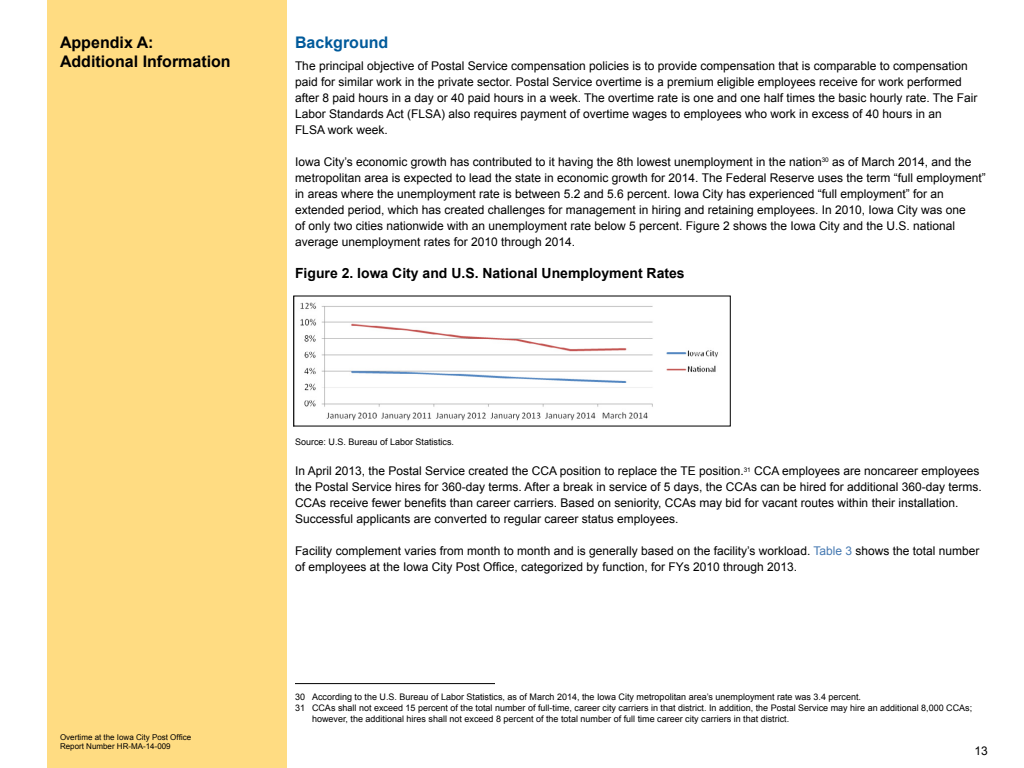
<style>
.page{position:relative;width:1024px;height:768px;background:#fff}
.page>*{position:absolute;margin:0;border:0;box-sizing:border-box;transform-origin:0 0}
.t1{font:700 16px/19.2px "Arial";color:#000}
.t2{font:700 16px "Arial";color:#005a9b}
.t3{font:700 14px "Arial";color:#000}
.t4{font:12px/16px "Arial";color:#000}
.t5{font:9px "Arial";color:#000}
.t6{font:8px/9.6px "Arial";color:#000}
.s1{color:#477ab2}
</style>
<div class="page">
<div style="left:48px;top:0;width:239px;height:768px;background:#ffdc82"></div>
<hr style="left:295px;top:683px;width:200px;height:1px;background:#000">
<img style="left:300px;top:302px;width:418px;height:119px">
<h1 class="t1" style="left:60px;top:33px;width:172px">Appendix A:<br>Additional Information</h1>
<p class="t6" style="left:60px;top:732px;width:133px">Overtime at the Iowa City Post Office<br>Report Number HR-MA-14-009</p>
<h1 class="t2" style="left:295px;top:31px;width:95px">Background</h1>
<p class="t4" style="left:295px;top:58px;width:684px">The principal objective of Postal Service compensation policies is to provide compensation that is comparable to compensation paid for similar work in the private sector. Postal Service overtime is a premium eligible employees receive for work performed after 8 paid hours in a day or 40 paid hours in a week. The overtime rate is one and one half times the basic hourly rate. The Fair Labor Standards Act (FLSA) also requires payment of overtime wages to employees who work in excess of 40 hours in an<br>FLSA work week.</p>
<p class="t4" style="left:295px;top:154px;width:692px">Iowa City’s economic growth has contributed to it having the 8th lowest unemployment in the nation<sup>30</sup> as of March 2014, and the metropolitan area is expected to lead the state in economic growth for 2014. The Federal Reserve uses the term “full employment” in areas where the unemployment rate is between 5.2 and 5.6 percent. Iowa City has experienced “full employment” for an extended period, which has created challenges for management in hiring and retaining employees. In 2010, Iowa City was one<br>of only two cities nationwide with an unemployment rate below 5 percent. Figure 2 shows the Iowa City and the U.S. national average unemployment rates for 2010 through 2014.</p>
<p class="t3" style="left:295px;top:264px;width:391px">Figure 2. Iowa City and U.S. National Unemployment Rates</p>
<p class="t5" style="left:295px;top:436px;width:161px">Source: U.S. Bureau of Labor Statistics.</p>
<p class="t4" style="left:295px;top:463px;width:688px">In April 2013, the Postal Service created the CCA position to replace the TE position.<sup>31</sup> CCA employees are noncareer employees the Postal Service hires for 360-day terms. After a break in service of 5 days, the CCAs can be hired for additional 360-day terms.<br>CCAs receive fewer benefits than career carriers. Based on seniority, CCAs may bid for vacant routes within their installation.<br>Successful applicants are converted to regular career status employees.</p>
<p class="t4" style="left:295px;top:543px;width:686px">Facility complement varies from month to month and is generally based on the facility’s workload. <span class="s1">Table 3</span> shows the total number of employees at the Iowa City Post Office, categorized by function, for FYs 2010 through 2013.</p>
<p class="t5" style="left:295px;top:691px;width:568px">30 According to the U.S. Bureau of Labor Statistics, as of March 2014, the Iowa City metropolitan area’s unemployment rate was 3.4 percent.</p>
<p class="t5" style="left:295px;top:702px;width:679px">31 CCAs shall not exceed 15 percent of the total number of full-time, career city carriers in that district. In addition, the Postal Service may hire an additional 8,000 CCAs;</p>
<p class="t5" style="left:312px;top:713px;width:479px">however, the additional hires shall not exceed 8 percent of the total number of full time career city carriers in that district.</p>
<p class="t4" style="left:975px;top:743px;width:15px">13</p>
</div>
